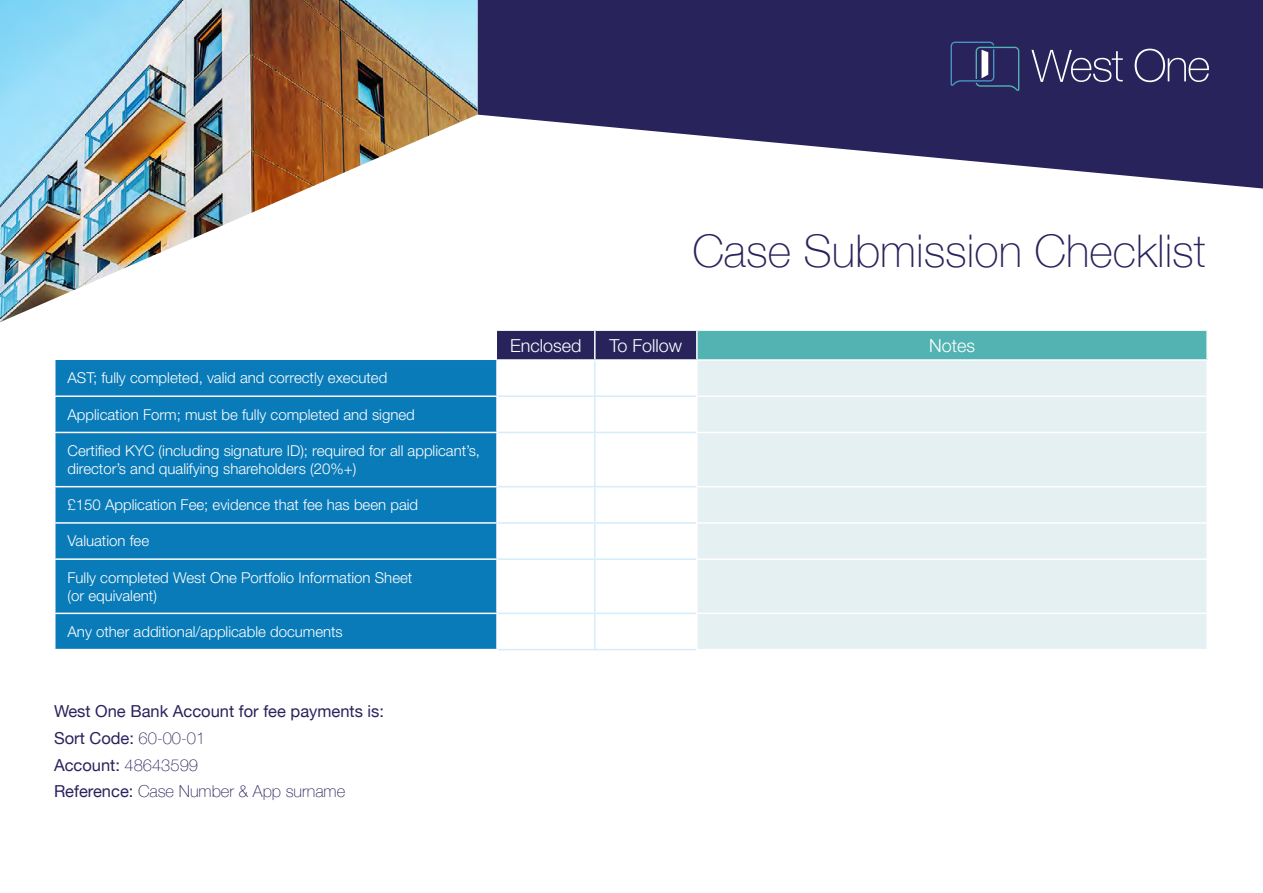
<style>
.page{position:relative;width:1263px;height:893px;background:#fff}
.page>*{position:absolute;margin:0;border:0;box-sizing:border-box;transform-origin:0 0}
.t1{font:100 45px "Helvetica Neue";color:#29235c}
.t2{font:300 18px "Helvetica Neue LT Std";color:#fff}
.t3{font:16.5px/26.5px "Helvetica Neue";color:#29235c}
.t4{font:300 15px/18px "Helvetica Neue LT Std";color:#fff}
.s1{font-weight:100}
</style>
<div class="page">
<svg style="left:477px;top:0;width:786px;height:189px;fill:#29235c"></svg>
<svg style="left:1135px;top:49px;width:74px;height:33px;background:#4c4777"></svg>
<svg style="left:1031px;top:50px;width:92px;height:32px;background:#4f4a79"></svg>
<svg style="left:950px;top:42px;width:69px;height:49px;background:#383d6f"></svg>
<img style="left:0;top:0;width:477px;height:322px">
<div style="left:497px;top:331px;width:199px;height:28px;background:#29235c"></div>
<div style="left:697px;top:330px;width:510px;height:30px;background:#52b3b2"></div>
<div style="left:56px;top:360px;width:440px;height:289px;background:#097bb9"></div>
<div style="left:698px;top:361px;width:508px;height:288px;background:#e4f0f1"></div>
<hr style="left:594px;top:331px;width:2px;height:28px;background:#fff">
<hr style="left:697px;top:329px;width:511px;height:2px;background:#fff">
<hr style="left:696px;top:331px;width:2px;height:28px;background:#fff">
<hr style="left:1206px;top:331px;width:2px;height:28px;background:#fff">
<hr style="left:697px;top:359px;width:511px;height:2px;background:#fff">
<hr style="left:54px;top:395px;width:444px;height:2px;background:#fff">
<hr style="left:54px;top:432px;width:444px;height:1px;background:#fff">
<hr style="left:54px;top:486px;width:444px;height:1px;background:#fff">
<hr style="left:54px;top:522px;width:444px;height:2px;background:#fff">
<hr style="left:54px;top:558px;width:444px;height:2px;background:#fff">
<hr style="left:54px;top:613px;width:444px;height:1px;background:#fff">
<hr style="left:594px;top:361px;width:2px;height:34px;background:#d4edfc">
<hr style="left:498px;top:395px;width:97px;height:2px;background:#d4edfc">
<hr style="left:595px;top:395px;width:101px;height:2px;background:#d4edfc">
<hr style="left:594px;top:397px;width:2px;height:35px;background:#d4edfc">
<hr style="left:498px;top:432px;width:97px;height:1px;background:#d4edfc">
<hr style="left:595px;top:432px;width:101px;height:1px;background:#d4edfc">
<hr style="left:594px;top:433px;width:2px;height:53px;background:#d4edfc">
<hr style="left:498px;top:486px;width:97px;height:1px;background:#d4edfc">
<hr style="left:595px;top:486px;width:101px;height:1px;background:#d4edfc">
<hr style="left:594px;top:487px;width:2px;height:35px;background:#d4edfc">
<hr style="left:498px;top:522px;width:97px;height:2px;background:#d4edfc">
<hr style="left:595px;top:522px;width:101px;height:2px;background:#d4edfc">
<hr style="left:594px;top:524px;width:2px;height:34px;background:#d4edfc">
<hr style="left:498px;top:558px;width:97px;height:2px;background:#d4edfc">
<hr style="left:595px;top:558px;width:101px;height:2px;background:#d4edfc">
<hr style="left:594px;top:560px;width:2px;height:53px;background:#d4edfc">
<hr style="left:498px;top:613px;width:97px;height:1px;background:#d4edfc">
<hr style="left:595px;top:613px;width:101px;height:1px;background:#d4edfc">
<hr style="left:594px;top:614px;width:2px;height:35px;background:#d4edfc">
<hr style="left:498px;top:649px;width:97px;height:1px;background:#d4edfc">
<hr style="left:595px;top:649px;width:101px;height:1px;background:#d4edfc">
<hr style="left:696px;top:395px;width:512px;height:2px;background:#fff">
<hr style="left:696px;top:432px;width:512px;height:1px;background:#fff">
<hr style="left:696px;top:486px;width:512px;height:1px;background:#fff">
<hr style="left:696px;top:522px;width:512px;height:2px;background:#fff">
<hr style="left:696px;top:558px;width:512px;height:2px;background:#fff">
<hr style="left:696px;top:613px;width:512px;height:1px;background:#fff">
<p class="t4" style="left:68px;top:369px;width:321px">AST; fully completed, valid and correctly executed</p>
<p class="t4" style="left:68px;top:405px;width:349px">Application Form; must be fully completed and signed</p>
<p class="t4" style="left:68px;top:441px;width:414px">Certified KYC (including signature ID); required for all applicant’s, director’s and qualifying shareholders (20%+)</p>
<p class="t4" style="left:68px;top:495px;width:352px">£150 Application Fee; evidence that fee has been paid</p>
<p class="t4" style="left:68px;top:532px;width:83px">Valuation fee</p>
<p class="t4" style="left:68px;top:568px;width:346px">Fully completed West One Portfolio Information Sheet (or equivalent)</p>
<p class="t4" style="left:68px;top:622px;width:277px">Any other additional/applicable documents</p>
<p class="t3" style="left:54px;top:699px;width:332px">West One Bank Account for fee payments is:<br>Sort Code: <span class="s1">60-00-01<br></span>Account: <span class="s1">48643599<br></span>Reference: <span class="s1">Case Number &amp; App surname</span></p>
<h1 class="t1" style="left:692px;top:217px;width:515px">Case Submission Checklist</h1>
<p class="t2" style="left:510px;top:334px;width:73px">Enclosed</p>
<p class="t2" style="left:609px;top:334px;width:74px">To Follow</p>
<p class="t2" style="left:929px;top:334px;width:48px">Notes</p>
</div>
